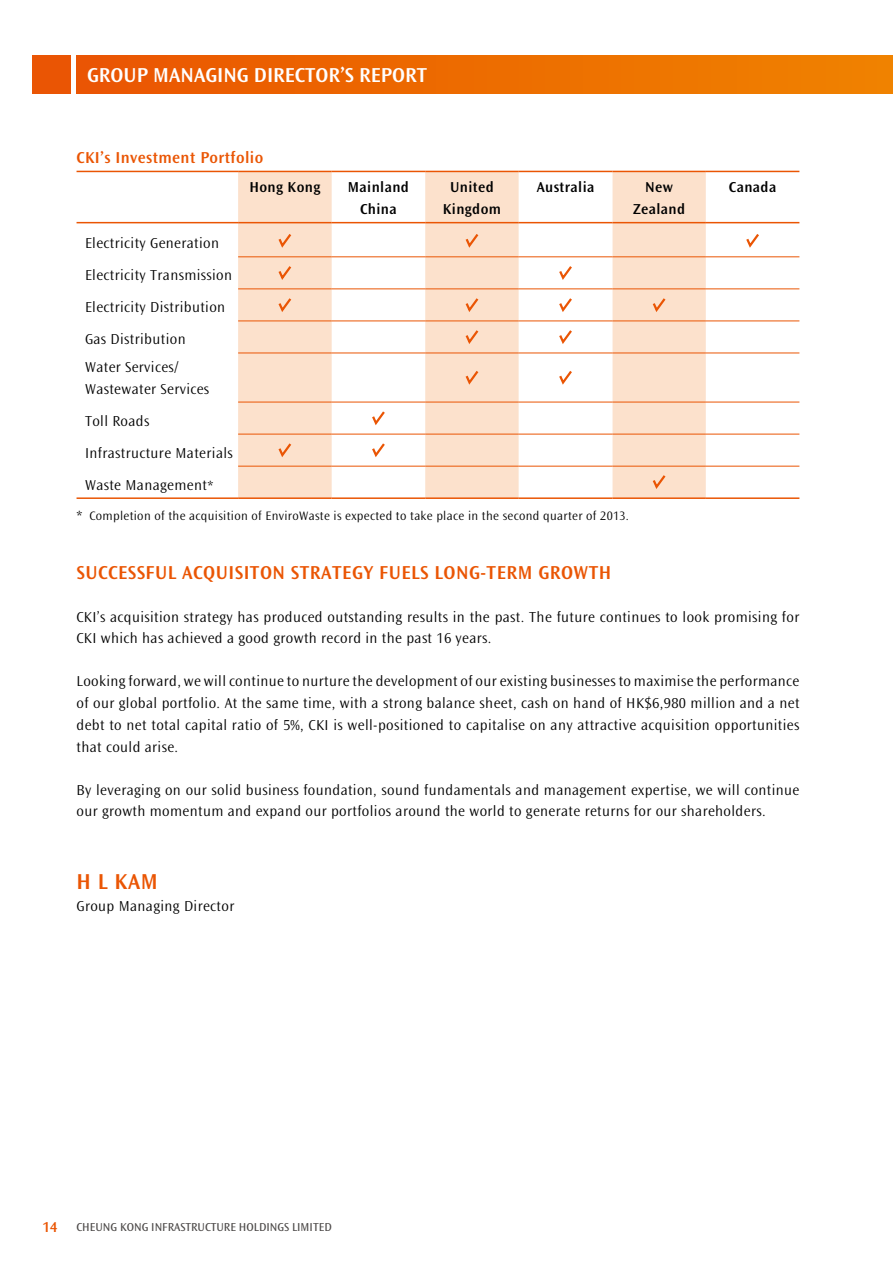
<style>
.page{position:relative;width:893px;height:1263px;background:#fff}
.page>*{position:absolute;margin:0;border:0;box-sizing:border-box;transform-origin:0 0}
.t1{font:600 22.5px "Ocean Sans Std";color:#ea5504}
.t2{font:600 21px "Ocean Sans Std";color:#fff}
.t3{font:600 19.5px "Ocean Sans Std";letter-spacing:.025em;color:#ea5504}
.t4{font:600 16.5px "Ocean Sans Std";letter-spacing:.025em;color:#ea5504}
.t5{font:300 15px/21.8px "Ocean Sans Std";letter-spacing:.025em;color:#000}
.t6{font:600 15px/21.8px "Ocean Sans Std";letter-spacing:.025em;color:#000;text-align:center}
.t7{font:600 15px "Ocean Sans Std";color:#ea5504}
.t8{font:300 12.75px "Ocean Sans Std";letter-spacing:.025em;color:#000}
.t9{font:12px "Ocean Sans Std";color:#4c4948}
.s1{font-size:12.75px}
</style>
<div class="page">
<div style="left:77px;top:55px;width:816px;height:39px;background:linear-gradient(to right,#ea5502,#f08300)"></div>
<div style="left:32px;top:55px;width:38px;height:39px;background:#ea5504"></div>
<svg style="left:238px;top:172px;width:281px;height:325px;fill:#fce1cc"></svg>
<svg style="left:519px;top:172px;width:280px;height:325px"></svg>
<hr style="left:77px;top:171px;width:161px;height:1px;background:#ea5504">
<hr style="left:238px;top:171px;width:94px;height:1px;background:#ea5504">
<hr style="left:332px;top:171px;width:93px;height:1px;background:#ea5504">
<hr style="left:425px;top:171px;width:94px;height:1px;background:#ea5504">
<hr style="left:519px;top:171px;width:93px;height:1px;background:#ea5504">
<hr style="left:612px;top:171px;width:94px;height:1px;background:#ea5504">
<hr style="left:706px;top:171px;width:93px;height:1px;background:#ea5504">
<hr style="left:77px;top:222px;width:161px;height:1px;background:#ea5504">
<hr style="left:238px;top:222px;width:94px;height:1px;background:#ea5504">
<hr style="left:332px;top:222px;width:93px;height:1px;background:#ea5504">
<hr style="left:425px;top:222px;width:94px;height:1px;background:#ea5504">
<hr style="left:519px;top:222px;width:93px;height:1px;background:#ea5504">
<hr style="left:612px;top:222px;width:94px;height:1px;background:#ea5504">
<hr style="left:706px;top:222px;width:93px;height:1px;background:#ea5504">
<hr style="left:238px;top:256px;width:94px;height:1px;background:#ea5504">
<hr style="left:238px;top:288px;width:94px;height:1px;background:#ea5504">
<hr style="left:238px;top:321px;width:94px;height:1px;background:#ea5504">
<hr style="left:238px;top:353px;width:94px;height:1px;background:#ea5504">
<hr style="left:332px;top:256px;width:93px;height:1px;background:#ea5504">
<hr style="left:332px;top:288px;width:93px;height:1px;background:#ea5504">
<hr style="left:332px;top:321px;width:93px;height:1px;background:#ea5504">
<hr style="left:332px;top:353px;width:93px;height:1px;background:#ea5504">
<hr style="left:425px;top:256px;width:94px;height:1px;background:#ea5504">
<hr style="left:425px;top:288px;width:94px;height:1px;background:#ea5504">
<hr style="left:425px;top:321px;width:94px;height:1px;background:#ea5504">
<hr style="left:425px;top:353px;width:94px;height:1px;background:#ea5504">
<hr style="left:519px;top:256px;width:93px;height:1px;background:#ea5504">
<hr style="left:519px;top:288px;width:93px;height:1px;background:#ea5504">
<hr style="left:519px;top:321px;width:93px;height:1px;background:#ea5504">
<hr style="left:519px;top:353px;width:93px;height:1px;background:#ea5504">
<hr style="left:612px;top:256px;width:94px;height:1px;background:#ea5504">
<hr style="left:612px;top:288px;width:94px;height:1px;background:#ea5504">
<hr style="left:612px;top:321px;width:94px;height:1px;background:#ea5504">
<hr style="left:612px;top:353px;width:94px;height:1px;background:#ea5504">
<hr style="left:706px;top:256px;width:93px;height:1px;background:#ea5504">
<hr style="left:706px;top:288px;width:93px;height:1px;background:#ea5504">
<hr style="left:706px;top:321px;width:93px;height:1px;background:#ea5504">
<hr style="left:706px;top:353px;width:93px;height:1px;background:#ea5504">
<hr style="left:238px;top:402px;width:94px;height:1px;background:#ea5504">
<hr style="left:332px;top:402px;width:93px;height:1px;background:#ea5504">
<hr style="left:425px;top:402px;width:94px;height:1px;background:#ea5504">
<hr style="left:519px;top:402px;width:93px;height:1px;background:#ea5504">
<hr style="left:612px;top:402px;width:94px;height:1px;background:#ea5504">
<hr style="left:706px;top:402px;width:93px;height:1px;background:#ea5504">
<hr style="left:238px;top:434px;width:94px;height:1px;background:#ea5504">
<hr style="left:332px;top:434px;width:93px;height:1px;background:#ea5504">
<hr style="left:425px;top:434px;width:94px;height:1px;background:#ea5504">
<hr style="left:519px;top:434px;width:93px;height:1px;background:#ea5504">
<hr style="left:612px;top:434px;width:94px;height:1px;background:#ea5504">
<hr style="left:706px;top:434px;width:93px;height:1px;background:#ea5504">
<hr style="left:77px;top:497px;width:161px;height:2px;background:#ea5504">
<hr style="left:238px;top:466px;width:94px;height:1px;background:#ea5504">
<hr style="left:238px;top:497px;width:94px;height:2px;background:#ea5504">
<hr style="left:332px;top:466px;width:93px;height:1px;background:#ea5504">
<hr style="left:332px;top:497px;width:93px;height:2px;background:#ea5504">
<hr style="left:425px;top:466px;width:94px;height:1px;background:#ea5504">
<hr style="left:425px;top:497px;width:94px;height:2px;background:#ea5504">
<hr style="left:519px;top:466px;width:93px;height:1px;background:#ea5504">
<hr style="left:519px;top:497px;width:93px;height:2px;background:#ea5504">
<hr style="left:612px;top:466px;width:94px;height:1px;background:#ea5504">
<hr style="left:612px;top:497px;width:94px;height:2px;background:#ea5504">
<hr style="left:706px;top:466px;width:93px;height:1px;background:#ea5504">
<hr style="left:706px;top:497px;width:93px;height:2px;background:#ea5504">
<svg style="left:464px;top:231px;width:17px;height:19px"></svg>
<svg style="left:277px;top:231px;width:16px;height:19px"></svg>
<svg style="left:277px;top:264px;width:16px;height:18px"></svg>
<svg style="left:277px;top:296px;width:16px;height:18px"></svg>
<svg style="left:277px;top:441px;width:16px;height:18px"></svg>
<svg style="left:370px;top:441px;width:17px;height:18px"></svg>
<svg style="left:370px;top:409px;width:17px;height:18px"></svg>
<svg style="left:464px;top:296px;width:17px;height:18px"></svg>
<svg style="left:464px;top:328px;width:17px;height:18px"></svg>
<svg style="left:464px;top:368px;width:17px;height:19px"></svg>
<svg style="left:557px;top:264px;width:17px;height:18px"></svg>
<svg style="left:557px;top:296px;width:17px;height:18px"></svg>
<svg style="left:557px;top:328px;width:17px;height:18px"></svg>
<svg style="left:557px;top:368px;width:17px;height:19px"></svg>
<svg style="left:744px;top:231px;width:17px;height:19px"></svg>
<svg style="left:651px;top:296px;width:17px;height:18px"></svg>
<svg style="left:651px;top:473px;width:17px;height:18px"></svg>
<h2 class="t2" style="left:87px;top:63px;width:198px">GROUP MANAGING DIRECTOR</h2>
<h2 class="t2" style="left:340px;top:63px;width:65px">’S REPORT</h2>
<p class="t4" style="left:77px;top:148px;width:188px">CKI’s Investment Portfolio</p>
<p class="t5" style="left:85px;top:228px;width:149px;line-height:32.1px">Electricity Generation<br>Electricity Transmission<br>Electricity Distribution<br>Gas Distribution</p>
<p class="t5" style="left:85px;top:356px;width:126px">Water Services/<br>Wastewater Services</p>
<p class="t5" style="left:85px;top:405px;width:149px;line-height:32.1px">Toll Roads<br>Infrastructure Materials<br>Waste Management<span class="s1">*</span></p>
<p class="t6" style="left:249px;top:177px;width:72px">Hong Kong</p>
<p class="t6" style="left:348px;top:177px;width:63px">Mainland<br>China</p>
<p class="t6" style="left:443px;top:177px;width:60px">United<br>Kingdom</p>
<p class="t6" style="left:537px;top:177px;width:59px">Australia</p>
<p class="t6" style="left:633px;top:177px;width:53px">New<br>Zealand</p>
<p class="t6" style="left:729px;top:177px;width:49px">Canada</p>
<p class="t8" style="left:77px;top:509px;width:554px">* Completion of the acquisition of EnviroWaste is expected to take place in the second quarter of 2013.</p>
<h3 class="t3" style="left:77px;top:561px;width:11px">SUCCESSFUL</h3>
<h3 class="t3" style="left:182px;top:561px;width:80px">ACQUISITON</h3>
<h3 class="t3" style="left:291px;top:561px;width:99px">STRATEGYFUELS</h3>
<h3 class="t3" style="left:434px;top:561px;width:178px">LON G-TERM GROWTH</h3>
<p class="t5" style="left:77px;top:606px;width:724px">CKI’s acquisition strategy has produced outstanding results in the past. The future continues to look promising for<br>CKI which has achieved a good growth record in the past 16 years.</p>
<p class="t5" style="left:77px;top:671px;width:724px;text-align:justify">Looking forward, we will continue to nurture the development of our existing businesses to maximise the performance of our global portfolio. At the same time, with a strong balance sheet, cash on hand of HK$6,980 million and a net debt to net total capital ratio of 5%, CKI is well-positioned to capitalise on any attractive acquisition opportunities that could arise.</p>
<p class="t5" style="left:77px;top:779px;width:724px">By leveraging on our solid business foundation, sound fundamentals and management expertise, we will continue our growth momentum and expand our portfolios around the world to generate returns for our shareholders.</p>
<h1 class="t1" style="left:77px;top:869px;width:83px">H L KAM</h1>
<p class="t5" style="left:77px;top:895px;width:159px">Group Managing Director</p>
<p class="t7" style="left:43px;top:1218px;width:17px">14</p>
<p class="t9" style="left:77px;top:1220px;width:257px">CHEUNG KONG INFRASTRUCTURE HOLDINGS LIMITED</p>
</div>
